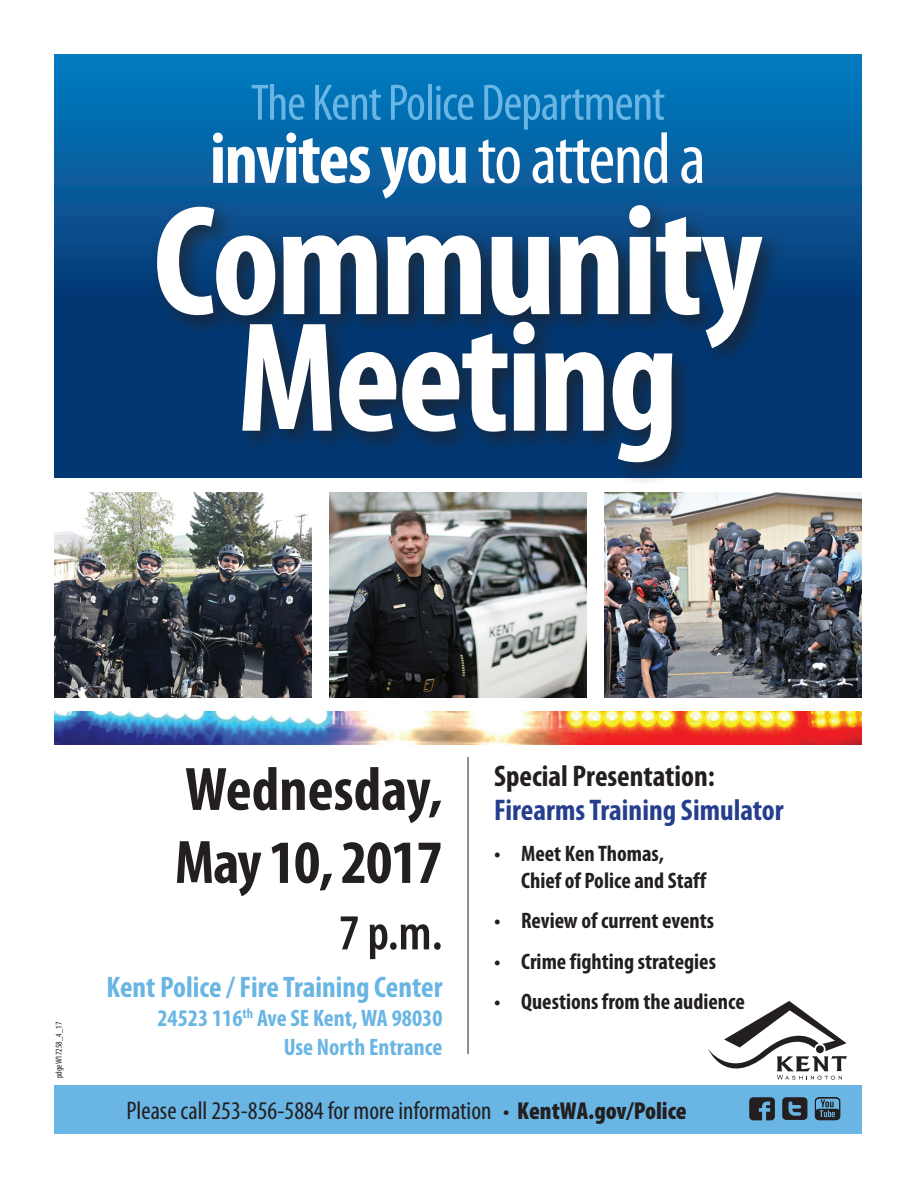
<style>
.page{position:relative;width:918px;height:1188px;background:#fff}
.page>*{position:absolute;margin:0;border:0;box-sizing:border-box;transform-origin:0 0}
.t1{font:700 condensed 157.95px/116.6px "Myriad Pro";letter-spacing:-.02em;color:#fff;text-align:center}
.t2{font:700 condensed 72.9px "Myriad Pro";letter-spacing:-.02em;color:#fff}
.t3{font:700 condensed 61.8px/73.1px "Myriad Pro";letter-spacing:-.015em;color:#231f20}
.t4{font:condensed 51.6px "Myriad Pro";letter-spacing:-.02em;color:#69b5e4}
.t5{font:600 condensed 50.7px "Myriad Pro";color:#231f20}
.t6{font:700 condensed 30px "Myriad Pro";color:#253f8e}
.t7{font:700 condensed 30px "Myriad Pro";color:#231f20}
.t8{font:700 condensed 29.85px "Myriad Pro";color:#69b5e4}
.t9{font:condensed 25.5px "Myriad Pro";color:#231f20}
.t10{font:700 condensed 23.85px/28.7px "Myriad Pro";color:#69b5e4;text-align:right}
.t11{font:700 condensed 22.5px/27px "Myriad Pro";color:#231f20}
.t12{font:condensed 9px "Myriad Pro";color:#231f20}
.s1{font-weight:400}
.s2{font-size:24.45px}
.s3{font-weight:900;font-size:24.45px}
</style>
<div class="page">
<div style="left:54px;top:1085px;width:808px;height:49px;background:#69b5e4"></div>
<img style="left:54px;top:712px;width:808px;height:32px">
<svg style="left:54px;top:54px;width:808px;height:423px;background:#035d9e"></svg>
<div style="left:149px;top:197px;width:637px;height:289px;background:#231f20;opacity:.71"></div>
<hr style="left:468px;top:757px;width:1px;height:297px;background:#231f20">
<svg style="left:749px;top:1097px;width:26px;height:23px"></svg>
<svg style="left:782px;top:1097px;width:25px;height:23px"></svg>
<svg style="left:814px;top:1097px;width:27px;height:24px"></svg>
<svg style="left:708px;top:1001px;width:139px;height:79px"></svg>
<img style="left:54px;top:493px;width:257px;height:205px">
<img style="left:329px;top:493px;width:258px;height:205px">
<img style="left:605px;top:493px;width:257px;height:205px">
<h3 class="t4" style="left:251px;top:71px;width:416px">The Kent Police Department</h3>
<h2 class="t2" style="left:210px;top:113px;width:498px">invites you <span class="s1">to attend a</span></h2>
<h1 class="t1" style="left:153px;top:200px;width:611px">Community<br>Meeting</h1>
<p class="t12" style="left:53px;top:1078px;width:58px;rotate:-90deg">pdgeW17258_4_17</p>
<h3 class="t3" style="left:175px;top:752px;width:269px">Wednesday,<br>May 10, 2017</h3>
<h3 class="t5" style="left:339px;top:901px;width:105px">7 p.m.</h3>
<h3 class="t8" style="left:106px;top:969px;width:338px">Kent Police / Fire Training Center</h3>
<p class="t10" style="left:157px;top:1003px;width:287px">24523 116<sup>th</sup> Ave SE Kent, WA 98030<br>Use North Entrance</p>
<h3 class="t7" style="left:494px;top:757px;width:222px">Special Presentation:</h3>
<h3 class="t6" style="left:494px;top:792px;width:291px">Firearms Training Simulator</h3>
<p class="t11" style="left:521px;top:839px;width:187px;text-indent:-27px">• Meet Ken Thomas,<br>Chief of Police and Staff</p>
<p class="t11" style="left:494px;top:907px;width:222px">• Review of current events</p>
<p class="t11" style="left:494px;top:947px;width:223px">• Crime fighting strategies</p>
<p class="t11" style="left:494px;top:988px;width:252px">• Questions from the audience</p>
<p class="t9" style="left:126px;top:1096px;width:562px">Please call 253-856-5884 for more information <span class="s2">•</span> <span class="s3">KentWA.gov/Police</span></p>
</div>
